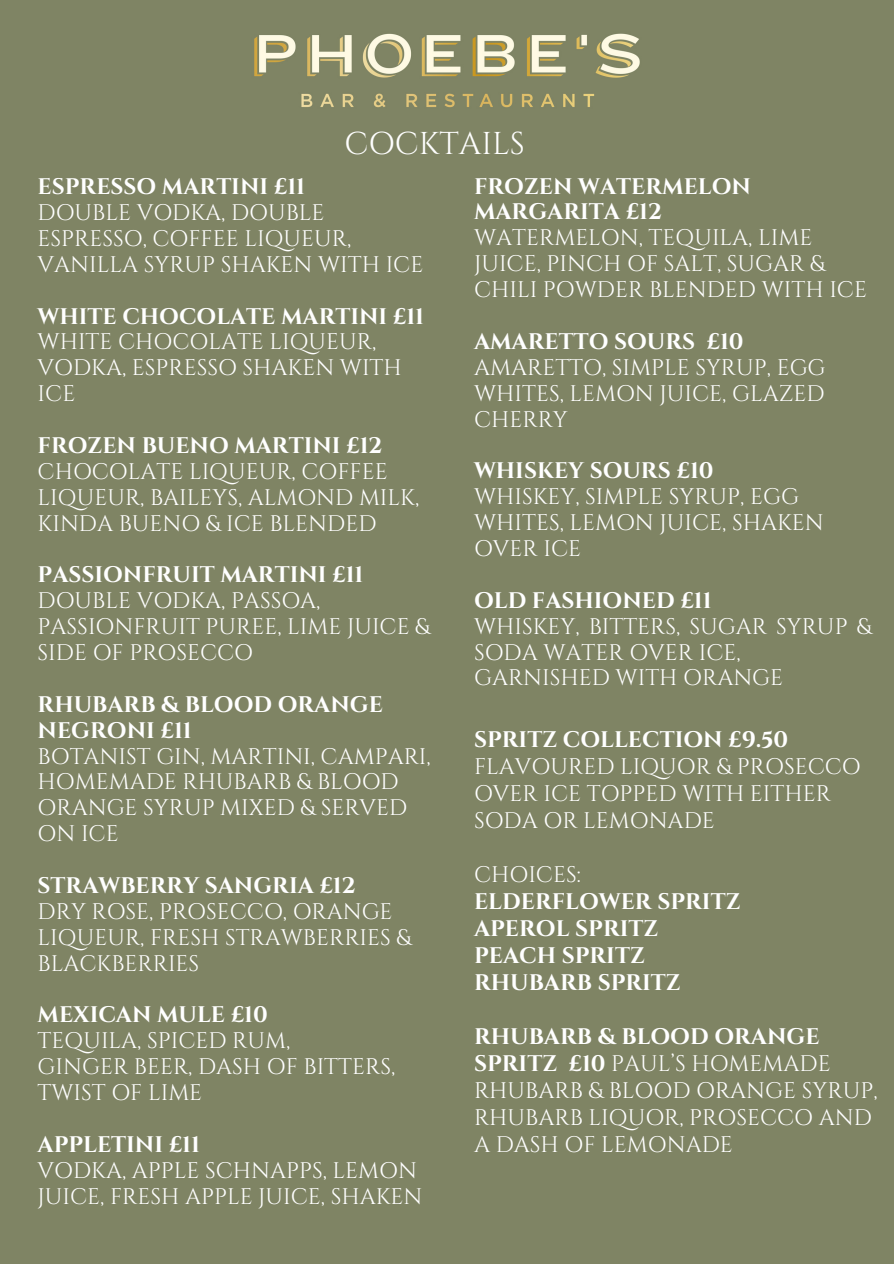
<style>
.page{position:relative;width:894px;height:1264px;background:#fff}
.page>*{position:absolute;margin:0;border:0;box-sizing:border-box;transform-origin:0 0}
.t1{font:31.5px "Cinzel";color:#fff}
.t2{font:22.5px/25.8px "Cinzel";color:#fff}
.t3{font:700 22.5px "Cinzel";color:#fff}
.s1{font-weight:700}
</style>
<div class="page">
<div style="left:0;top:0;width:893px;height:1263px;background:#7f8464"></div>
<img style="left:254px;top:33px;width:386px;height:75px">
<h1 class="t1" style="left:344px;top:123px;width:182px">COCKTAILS</h1>
<p class="t3" style="left:38px;top:172px;width:269px">ESPRESSO MARTINI £11</p>
<p class="t2" style="left:38px;top:200px;width:387px">DOUBLE VODKA, DOUBLE<br>ESPRESSO, COFFEE LIQUEUR,<br>VANILLA SYRUP SHAKEN WITH ICE</p>
<p class="t3" style="left:38px;top:301px;width:388px">WHITE CHOCOLATE MARTINI £11</p>
<p class="t2" style="left:38px;top:330px;width:365px">WHITE CHOCOLATE LIQUEUR,<br>VODKA, ESPRESSO SHAKEN WITH<br>ICE</p>
<p class="t3" style="left:38px;top:431px;width:346px">FROZEN BUENO MARTINI £12</p>
<p class="t2" style="left:38px;top:459px;width:383px">CHOCOLATE LIQUEUR, COFFEE<br>LIQUEUR, BAILEYS, ALMOND MILK,<br>KINDA BUENO &amp; ICE BLENDED</p>
<p class="t3" style="left:38px;top:560px;width:327px">PASSIONFRUIT MARTINI £11</p>
<p class="t2" style="left:38px;top:588px;width:393px">DOUBLE VODKA, PASSOA,<br>PASSIONFRUIT PUREE, LIME JUICE &amp;<br>SIDE OF PROSECCO</p>
<p class="t3" style="left:38px;top:690px;width:346px">RHUBARB &amp; BLOOD ORANGE</p>
<p class="t3" style="left:38px;top:715px;width:155px">NEGRONI £11</p>
<p class="t2" style="left:38px;top:744px;width:394px">BOTANIST GIN, MARTINI, CAMPARI,<br>HOMEMADE RHUBARB &amp; BLOOD</p>
<p class="t2" style="left:38px;top:795px;width:371px">ORANGE SYRUP MIXED &amp; SERVED<br>ON ICE</p>
<p class="t3" style="left:38px;top:871px;width:319px">STRAWBERRY SANGRIA £12</p>
<p class="t2" style="left:38px;top:899px;width:356px">DRY ROSE, PROSECCO, ORANGE</p>
<p class="t2" style="left:38px;top:925px;width:375px">LIQUEUR, FRESH STRAWBERRIES &amp;<br>BLACKBERRIES</p>
<p class="t3" style="left:38px;top:1000px;width:231px">MEXICAN MULE £10</p>
<p class="t2" style="left:38px;top:1028px;width:254px">TEQUILA, SPICED RUM,</p>
<p class="t2" style="left:38px;top:1054px;width:359px">GINGER BEER, DASH OF BITTERS,</p>
<p class="t2" style="left:38px;top:1080px;width:166px">TWIST OF LIME</p>
<p class="t3" style="left:38px;top:1129px;width:164px">APPLETINI £11</p>
<p class="t2" style="left:38px;top:1158px;width:386px">VODKA, APPLE SCHNAPPS, LEMON<br>JUICE, FRESH APPLE JUICE, SHAKEN</p>
<p class="t3" style="left:474px;top:172px;width:278px">FROZEN WATERMELON</p>
<p class="t3" style="left:474px;top:198px;width:189px">MARGARITA £12</p>
<p class="t2" style="left:474px;top:226px;width:339px">WATERMELON, TEQUILA, LIME</p>
<p class="t2" style="left:474px;top:251px;width:352px">JUICE, PINCH OF SALT, SUGAR &amp;</p>
<p class="t2" style="left:474px;top:277px;width:394px">CHILI POWDER BLENDED WITH ICE</p>
<p class="t3" style="left:474px;top:327px;width:271px">AMARETTO SOURS £10</p>
<p class="t2" style="left:474px;top:355px;width:353px">AMARETTO, SIMPLE SYRUP, EGG</p>
<p class="t2" style="left:474px;top:381px;width:352px">WHITES, LEMON JUICE, GLAZED</p>
<p class="t2" style="left:474px;top:407px;width:95px">CHERRY</p>
<p class="t3" style="left:474px;top:456px;width:241px">WHISKEY SOURS £10</p>
<p class="t2" style="left:474px;top:484px;width:326px">WHISKEY, SIMPLE SYRUP, EGG</p>
<p class="t2" style="left:474px;top:510px;width:351px">WHITES, LEMON JUICE, SHAKEN</p>
<p class="t2" style="left:474px;top:536px;width:109px">OVER ICE</p>
<p class="t3" style="left:474px;top:586px;width:239px">OLD FASHIONED £11</p>
<p class="t2" style="left:474px;top:614px;width:398px">WHISKEY, BITTERS, SUGAR SYRUP &amp;<br>SODA WATER OVER ICE,</p>
<p class="t2" style="left:474px;top:665px;width:310px">GARNISHED WITH ORANGE</p>
<p class="t3" style="left:474px;top:725px;width:315px">SPRITZ COLLECTION £9.50</p>
<p class="t2" style="left:474px;top:754px;width:388px">FLAVOURED LIQUOR &amp; PROSECCO</p>
<p class="t2" style="left:474px;top:781px;width:358px">OVER ICE TOPPED WITH EITHER</p>
<p class="t2" style="left:474px;top:808px;width:242px">SODA OR LEMONADE</p>
<p class="t2" style="left:474px;top:862px;width:108px">CHOICES:</p>
<p class="t3" style="left:474px;top:887px;width:268px">ELDERFLOWER SPRITZ</p>
<p class="t3" style="left:474px;top:914px;width:186px">APEROL SPRITZ</p>
<p class="t3" style="left:474px;top:941px;width:172px">PEACH SPRITZ</p>
<p class="t3" style="left:474px;top:968px;width:208px">RHUBARB SPRITZ</p>
<p class="t3" style="left:474px;top:1022px;width:347px">RHUBARB &amp; BLOOD ORANGE</p>
<p class="t2" style="left:474px;top:1051px;width:358px"><span class="s1">SPRITZ £10</span> PAUL’S HOMEMADE</p>
<p class="t2" style="left:474px;top:1077px;width:405px;line-height:27px">RHUBARB &amp; BLOOD ORANGE SYRUP,<br>RHUBARB LIQUOR, PROSECCO AND</p>
<p class="t2" style="left:474px;top:1132px;width:260px">A DASH OF LEMONADE</p>
</div>
